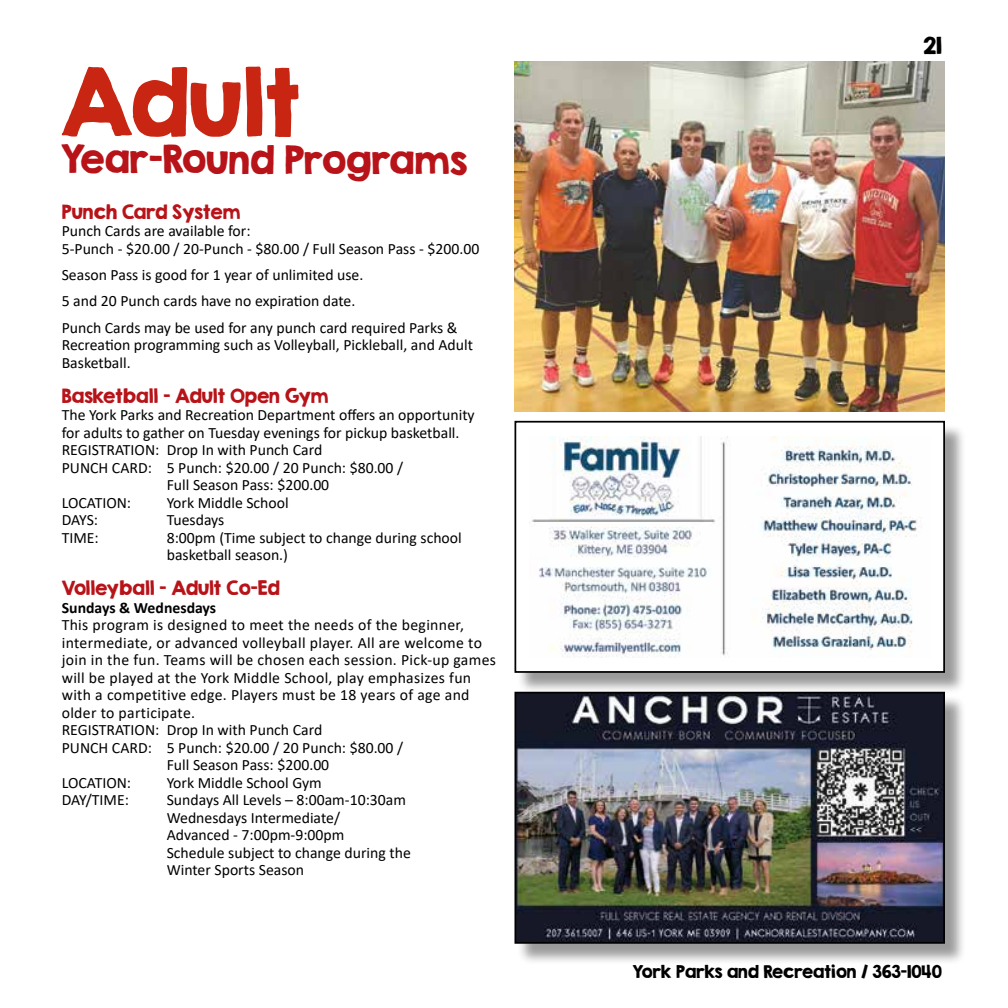
<style>
.page{position:relative;width:1008px;height:1008px;background:#fff}
.page>*{position:absolute;margin:0;border:0;box-sizing:border-box;transform-origin:0 0}
.t1{font:84px "KG Second Chances Solid";letter-spacing:-.005em;color:#c82613}
.t2{font:35px "KG Second Chances Solid";letter-spacing:-.005em;color:#b71318}
.t3{font:21px "KG Second Chances Solid";color:#000}
.t4{font:17.5px "KG Second Chances Solid";color:#b71318}
.t5{font:15.75px/17.5px "Calibri";color:#000}
.t6{font:15.75px "Calibri";letter-spacing:.02em;color:#000}
.t7{font:15.75px "KG Second Chances Solid";color:#000}
.t8{font:700 15.75px "Calibri";color:#000}
</style>
<div class="page">
<div style="left:517px;top:694px;width:450px;height:271px;background:#000;opacity:.4"></div>
<img style="left:517px;top:695px;width:425px;height:246px">
<div style="left:514px;top:692px;width:431px;height:252px;border:2px solid #000"></div>
<div style="left:517px;top:423px;width:450px;height:271px;background:#000;opacity:.4"></div>
<div style="left:515px;top:422px;width:429px;height:250px;background:#fff"></div>
<img style="left:529px;top:436px;width:388px;height:222px">
<div style="left:514px;top:421px;width:431px;height:252px;border:2px solid #000"></div>
<img style="left:514px;top:61px;width:431px;height:351px">
<h1 class="t1" style="left:61px;top:49px;width:242px">Adult</h1>
<h2 class="t2" style="left:60px;top:137px;width:409px">Year-Round Programs</h2>
<p class="t4" style="left:62px;top:200px;width:180px">Punch Card System</p>
<p class="t5" style="left:62px;top:222px;width:419px">Punch Cards are available for:<br>5-Punch - $20.00 / 20-Punch - $80.00 / Full Season Pass - $200.00</p>
<p class="t5" style="left:62px;top:261px;width:397px;line-height:26.2px">Season Pass is good for 1 year of unlimited use.<br>5 and 20 Punch cards have no expiration date.<br>Punch Cards may be used for any punch card required Parks &amp;</p>
<p class="t5" style="left:62px;top:336px;width:413px">Recreation programming such as Volleyball, Pickleball, and Adult<br>Basketball.</p>
<p class="t4" style="left:62px;top:384px;width:269px">Basketball – Adult Open Gym</p>
<p class="t5" style="left:62px;top:406px;width:415px">The York Parks and Recreation Department offers an opportunity</p>
<p class="t5" style="left:62px;top:423px;width:399px">for adults to gather on Tuesday evenings for pickup basketball.</p>
<p class="t5" style="left:62px;top:441px;width:262px">REGISTRATION: Drop In with Punch Card</p>
<p class="t5" style="left:62px;top:458px;width:343px">PUNCH CARD: 5 Punch: $20.00 / 20 Punch: $80.00 /</p>
<p class="t5" style="left:167px;top:476px;width:164px">Full Season Pass: $200.00</p>
<p class="t5" style="left:62px;top:493px;width:71px">LOCATION:</p>
<p class="t5" style="left:167px;top:493px;width:124px">York Middle School</p>
<p class="t5" style="left:62px;top:511px;width:38px">DAYS:</p>
<p class="t5" style="left:167px;top:511px;width:59px">Tuesdays</p>
<p class="t5" style="left:62px;top:528px;width:39px">TIME:</p>
<p class="t5" style="left:167px;top:528px;width:297px">8:00pm (Time subject to change during school basketball season.)</p>
<p class="t4" style="left:62px;top:577px;width:220px">Volleyball - Adult Co-Ed</p>
<p class="t8" style="left:62px;top:596px;width:156px">Sundays &amp; Wednesdays</p>
<p class="t6" style="left:62px;top:614px;width:404px">This program is designed to meet the needs of the beginner,</p>
<p class="t6" style="left:62px;top:631px;width:422px">intermediate, or advanced volleyball player. All are welcome to</p>
<p class="t6" style="left:62px;top:649px;width:436px">join in the fun. Teams will be chosen each session. Pick-up games</p>
<p class="t6" style="left:62px;top:666px;width:411px">will be played at the York Middle School, play emphasizes fun</p>
<p class="t6" style="left:62px;top:684px;width:409px">with a competitive edge. Players must be 18 years of age and</p>
<p class="t6" style="left:62px;top:701px;width:135px">older to participate.</p>
<p class="t5" style="left:62px;top:721px;width:262px">REGISTRATION: Drop In with Punch Card</p>
<p class="t5" style="left:62px;top:738px;width:343px">PUNCH CARD: 5 Punch: $20.00 / 20 Punch: $80.00 /</p>
<p class="t5" style="left:167px;top:756px;width:164px">Full Season Pass: $200.00</p>
<p class="t5" style="left:62px;top:773px;width:71px">LOCATION:</p>
<p class="t5" style="left:167px;top:773px;width:157px">York Middle School Gym</p>
<p class="t5" style="left:62px;top:791px;width:69px">DAY/TIME:</p>
<p class="t5" style="left:167px;top:791px;width:246px">Sundays All Levels – 8:00am-10:30am<br>Wednesdays Intermediate/<br>Advanced - 7:00pm-9:00pm<br>Schedule subject to change during the<br>Winter Sports Season</p>
<h3 class="t3" style="left:923px;top:32px;width:20px">21</h3>
<p class="t7" style="left:632px;top:961px;width:311px">York Parks and Recreation / 363-1040</p>
</div>
